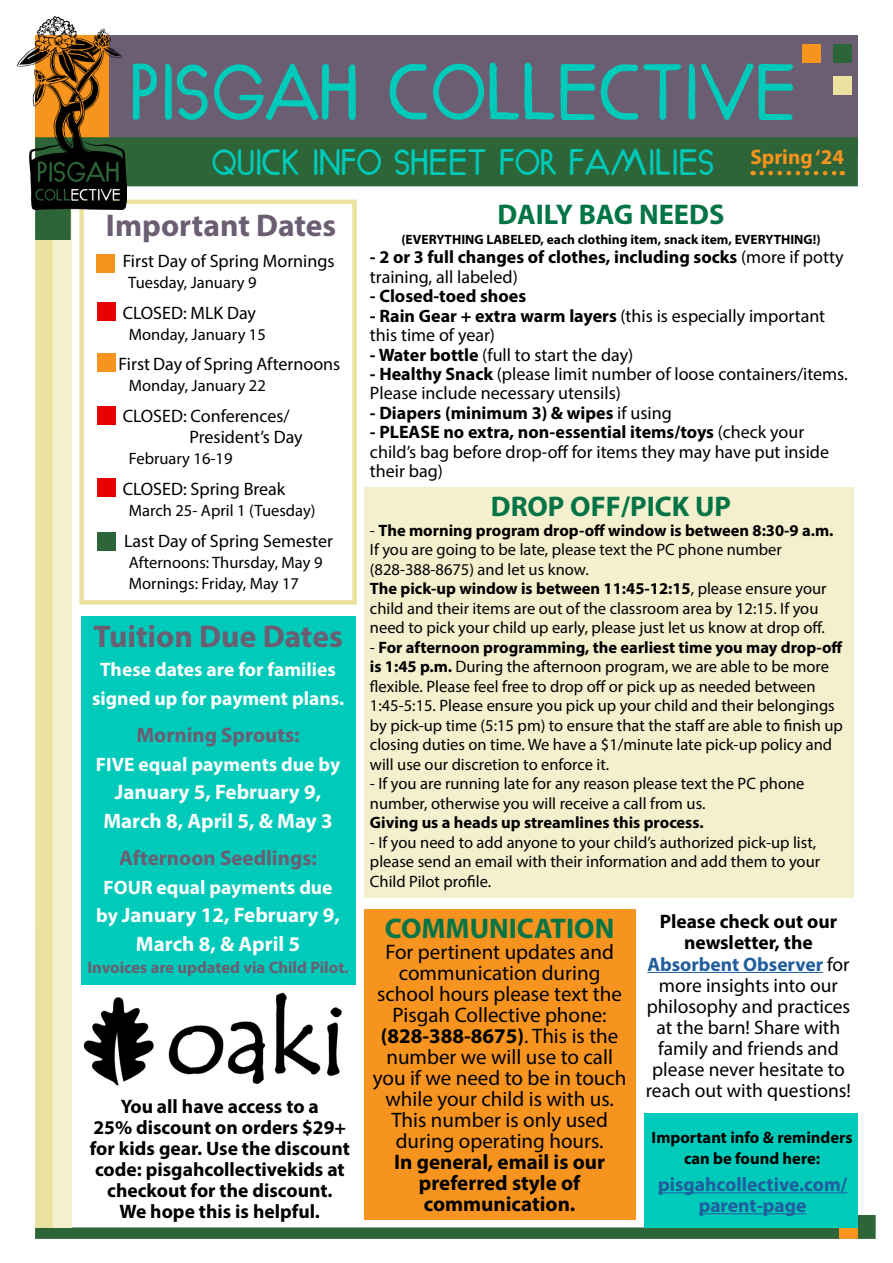
<style>
.page{position:relative;width:893px;height:1263px;background:#fff}
.page>*{position:absolute;margin:0;border:0;box-sizing:border-box;transform-origin:0 0}
.t1{font:97.5px "River Oak";color:#00cab9}
.t2{font:45px "River Oak";color:#00cab9}
.t3{font:700 31.5px "Myriad Pro";color:#6b5e72}
.t4{font:700 28.5px "Myriad Pro";color:#027445}
.t5{font:21px/21px "Myriad Pro";color:#000;text-align:center}
.t6{font:700 21px/28.5px "Myriad Pro";color:#fff;text-align:center}
.t7{font:700 21px/21px "Myriad Pro";color:#000;text-align:center}
.t8{font:700 21px "Myriad Pro";color:#6b5e72}
.t9{font:19.5px/21px "Myriad Pro";color:#000;text-align:center}
.t10{font:700 19.5px/21px "Myriad Pro";color:#000;text-align:center}
.t11{font:700 19.5px/28.5px "Myriad Pro";color:#fff;text-align:center}
.t12{font:700 19.5px/21px "Myriad Pro";color:#215e9e;text-align:center}
.t13{font:18px/19.5px "Myriad Pro";color:#000}
.t14{font:700 18px/19.5px "Myriad Pro";color:#000}
.t15{font:16.5px/19.5px "Myriad Pro";color:#000}
.t16{font:700 16.5px/21px "Myriad Pro";color:#000;text-align:center}
.t17{font:700 16.5px "Myriad Pro";color:#6b5e72}
.t18{font:700 13.5px "Myriad Pro";color:#000}
.s1{font-size:19.5px}
.s2{font-weight:400}
.s3{font-weight:700}
.s4{font-weight:700;color:#215e9e}
</style>
<div class="page">
<div style="left:109px;top:35px;width:749px;height:121px;background:#6b5e72"></div>
<svg style="left:35px;top:1215px;width:841px;height:24px"></svg>
<div style="left:35px;top:178px;width:36px;height:1050px;background:#ebe29f"></div>
<div style="left:53px;top:166px;width:19px;height:1062px;background:#f4efcd"></div>
<svg style="left:35px;top:137px;width:823px;height:103px"></svg>
<div style="left:833px;top:44px;width:19px;height:19px;background:#2d6438"></div>
<div style="left:833px;top:76px;width:19px;height:19px;background:#ebe29f"></div>
<div style="left:802px;top:44px;width:18px;height:19px;background:#f7941e"></div>
<div style="left:839px;top:1215px;width:19px;height:23px;background:#f7941e"></div>
<div style="left:364px;top:487px;width:489px;height:411px;background:#f4efcd"></div>
<img style="left:83px;top:992px;width:259px;height:94px">
<div style="left:364px;top:909px;width:272px;height:311px;background:#f79420"></div>
<div style="left:645px;top:1113px;width:213px;height:115px;background:#00cab9"></div>
<div style="left:79px;top:200px;width:278px;height:404px;border:4px solid #ebe29f"></div>
<img style="left:17px;top:16px;width:109px;height:193px">
<svg style="left:762px;top:171px;width:81px;height:4px"></svg>
<div style="left:81px;top:616px;width:275px;height:368px;background:#00cab9"></div>
<div style="left:97px;top:532px;width:19px;height:18px;background:#2d6438"></div>
<div style="left:97px;top:303px;width:19px;height:18px;background:#e80000"></div>
<div style="left:96px;top:254px;width:19px;height:18px;background:#f79420"></div>
<div style="left:97px;top:406px;width:19px;height:19px;background:#e80000"></div>
<div style="left:97px;top:354px;width:19px;height:18px;background:#f79420"></div>
<div style="left:97px;top:478px;width:19px;height:19px;background:#e80000"></div>
<hr style="left:647px;top:972px;width:176px;height:1px;background:#215e9e">
<hr style="left:658px;top:1192px;width:189px;height:1px;background:#215e9e">
<hr style="left:699px;top:1213px;width:108px;height:1px;background:#215e9e">
<h1 class="t1" style="left:128px;top:29px;width:670px">Pisgah Collective</h1>
<h2 class="t2" style="left:212px;top:133px;width:634px">Quick info sheet for families <sup>Spring</sup> <sup>‘24</sup></h2>
<h3 class="t3" style="left:106px;top:205px;width:232px">Important Dates</h3>
<p class="t13" style="left:123px;top:251px;width:214px">First Day of Spring Mornings</p>
<p class="t15" style="left:128px;top:272px;width:130px">Tuesday, January 9</p>
<p class="t13" style="left:123px;top:302px;width:135px">CLOSED: MLK Day</p>
<p class="t15" style="left:129px;top:324px;width:139px">Monday, January 15</p>
<p class="t13" style="left:119px;top:354px;width:223px">First Day of Spring Afternoons</p>
<p class="t15" style="left:129px;top:376px;width:139px">Monday, January 22</p>
<p class="t13" style="left:190px;top:405px;width:115px;line-height:21.6px;text-indent:-67px">CLOSED: Conferences/<br>President’s Day</p>
<p class="t15" style="left:129px;top:449px;width:105px">February 16-19</p>
<p class="t13" style="left:123px;top:479px;width:164px">CLOSED: Spring Break</p>
<p class="t15" style="left:129px;top:500px;width:188px">March 25- April 1 (Tuesday)</p>
<p class="t13" style="left:124px;top:530px;width:210px">Last Day of Spring Semester</p>
<p class="t15" style="left:129px;top:551px;width:195px;line-height:21px">Afternoons: Thursday, May 9<br>Mornings: Friday, May 17</p>
<h3 class="t3" style="left:93px;top:616px;width:251px">Tuition Due Dates</h3>
<p class="t11" style="left:92px;top:654px;width:253px">These dates are for families signed up for payment plans.</p>
<p class="t8" style="left:136px;top:721px;width:165px">Morning Sprouts:</p>
<p class="t11" style="left:96px;top:749px;width:246px">FIVE equal payments due by</p>
<p class="t6" style="left:103px;top:777px;width:231px">January 5, February 9,<br>March 8, April 5, &amp; May 3</p>
<p class="t8" style="left:119px;top:844px;width:199px">Afternoon Seedlings:</p>
<p class="t11" style="left:104px;top:872px;width:231px">FOUR equal payments due</p>
<p class="t6" style="left:96px;top:900px;width:245px"><span class="s1">by</span> January 12, February 9,<br>March 8, &amp; April 5</p>
<p class="t17" style="left:88px;top:957px;width:263px">Invoices are updated via Child Pilot.</p>
<p class="t10" style="left:90px;top:1095px;width:261px">You all have access to a<br>25% discount on orders $29+ for kids gear. Use the discount code: pisgahcollectivekids at checkout for the discount.<br>We hope this is helpful.</p>
<h3 class="t4" style="left:498px;top:196px;width:228px">DAILY BAG NEEDS</h3>
<p class="t18" style="left:401px;top:230px;width:421px">(EVERYTHING LABELED, each clothing item, snack item, EVERYTHING!)</p>
<p class="t14" style="left:370px;top:247px;width:475px">- 2 or 3 full changes of clothes, including socks <span class="s2">(more if potty training, all labeled)</span></p>
<p class="t14" style="left:370px;top:286px;width:158px">- Closed-toed shoes</p>
<p class="t13" style="left:370px;top:305px;width:457px"><span class="s3">- Rain Gear + extra warm layers</span> (this is especially important this time of year)</p>
<p class="t13" style="left:370px;top:344px;width:265px"><span class="s3">- Water bottle</span> (full to start the day)</p>
<p class="t13" style="left:370px;top:364px;width:479px"><span class="s3">- Healthy Snack</span> (please limit number of loose containers/items.<br>Please include necessary utensils)</p>
<p class="t14" style="left:370px;top:403px;width:303px">- Diapers (minimum 3) &amp; wipes <span class="s2">if using</span></p>
<p class="t13" style="left:370px;top:422px;width:461px"><span class="s3">- PLEASE no extra, non-essential items/toys</span> (check your child’s bag before drop-off for items they may have put inside their bag)</p>
<h3 class="t4" style="left:491px;top:488px;width:242px">DROP OFF/PICK UP</h3>
<p class="t15" style="left:370px;top:520px;width:465px">- <span class="s3">The morning program drop-off window is between 8:30-9 a.m.<br></span>If you are going to be late, please text the PC phone number (828-388-8675) and let us know.<br><span class="s3">The pick-up window is between 11:45-12:15</span>, please ensure your child and their items are out of the classroom area by 12:15. If you need to pick your child up early, please just let us know at drop off.</p>
<p class="t15" style="left:370px;top:637px;width:475px">- <span class="s3">For afternoon programming, the earliest time you may drop-off is 1:45 p.m.</span> During the afternoon program, we are able to be more flexible. Please feel free to drop off or pick up as needed between 1:45-5:15. Please ensure you pick up your child and their belongings by pick-up time (5:15 pm) to ensure that the staff are able to finish up closing duties on time. We have a $1/minute late pick-up policy and will use our discretion to enforce it.</p>
<p class="t15" style="left:370px;top:774px;width:436px">- If you are running late for any reason please text the PC phone number, otherwise you will receive a call from us.</p>
<p class="t16" style="left:370px;top:812px;width:335px">Giving us a heads up streamlines this process.</p>
<p class="t15" style="left:370px;top:832px;width:452px">- If you need to add anyone to your child’s authorized pick-up list, please send an email with their information and add them to your<br>Child Pilot profile.</p>
<h3 class="t4" style="left:385px;top:910px;width:231px">COMMUNICATION</h3>
<p class="t5" style="left:373px;top:941px;width:255px">For pertinent updates and communication during school hours please text the<br>Pisgah Collective phone: <span class="s3">(828-388-8675)</span>. This is the number we will use to call you if we need to be in touch while your child is with us.<br>This number is only used during operating hours.</p>
<p class="t7" style="left:394px;top:1151px;width:212px">In general, email is our preferred style of communication.</p>
<p class="t9" style="left:646px;top:911px;width:207px"><span class="s3">Please check out our newsletter, the<br></span><span class="s4">Absorbent Observer</span> for more insights into our philosophy and practices at the barn! Share with family and friends and please never hesitate to reach out with questions!</p>
<p class="t16" style="left:652px;top:1126px;width:202px">Important info &amp; reminders can be found here:</p>
<p class="t12" style="left:658px;top:1173px;width:191px">pisgahcollective.com/ parent-page</p>
</div>
